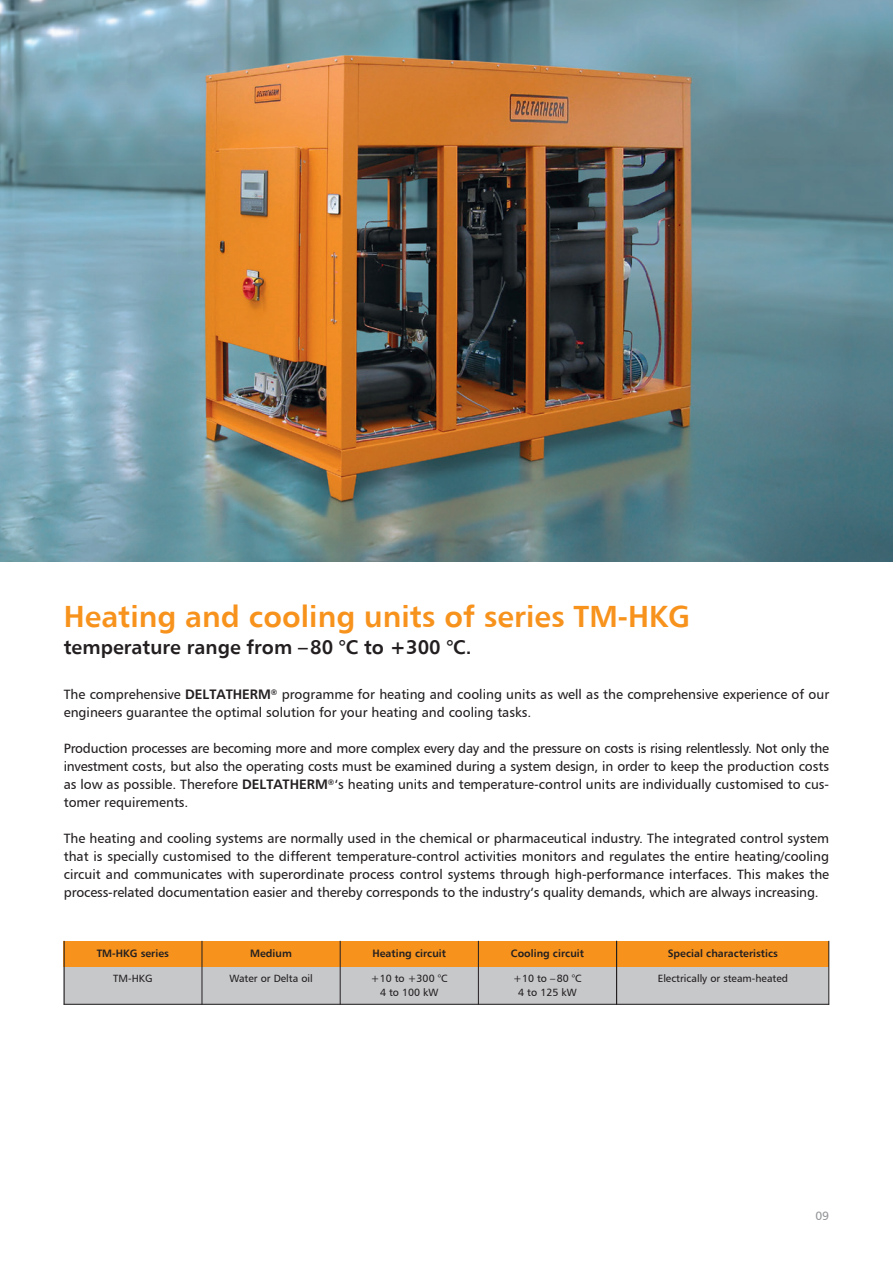
<style>
.page{position:relative;width:893px;height:1263px;background:#fff}
.page>*{position:absolute;margin:0;border:0;box-sizing:border-box;transform-origin:0 0}
.t1{font:30px "Humanist 777 BT Bold B";color:#f7931d}
.t2{font:19.5px "Humanist 777 BT Bold B";color:#231f20}
.t3{font:13.5px/18px "Humanist 777 BT Roman B";color:#231f20;text-align:justify}
.t4{font:12px "Humanist 777 BT Roman B";color:#939598}
.t5{font:10.5px "Humanist 777 BT Roman B";color:#231f20}
.t6{font:10.5px "Humanist 777 BT Bold B";color:#231f20}
.s1{font-family:"Humanist 777 BT Bold B"}
</style>
<div class="page">
<img style="left:1px;top:0;width:892px;height:561px">
<img style="left:0;top:0;width:1px;height:561px">
<div style="left:64px;top:966px;width:765px;height:39px;background:#c7c8ca"></div>
<div style="left:64px;top:941px;width:765px;height:25px;background:#f7931d"></div>
<hr style="left:64px;top:941px;width:1px;height:64px;background:#231f20">
<hr style="left:202px;top:941px;width:1px;height:64px;background:#231f20">
<hr style="left:340px;top:941px;width:1px;height:64px;background:#231f20">
<hr style="left:478px;top:941px;width:1px;height:64px;background:#231f20">
<hr style="left:616px;top:941px;width:1px;height:64px;background:#231f20">
<hr style="left:828px;top:941px;width:1px;height:64px;background:#231f20">
<hr style="left:64px;top:1004px;width:765px;height:1px;background:#231f20">
<h1 class="t1" style="left:64px;top:597px;width:628px">Heating and cooling units of series TM-HKG</h1>
<h2 class="t2" style="left:64px;top:634px;width:409px">temperature range from –80 °C to +300 °C.</h2>
<p class="t3" style="left:64px;top:685px;width:767px">The comprehensive <span class="s1">DELTATHERM</span><sup>®</sup> programme for heating and cooling units as well as the comprehensive experience of our engineers guarantee the optimal solution for your heating and cooling tasks.</p>
<p class="t3" style="left:64px;top:739px;width:767px">Production processes are becoming more and more complex every day and the pressure on costs is rising relentlessly. Not only the investment costs, but also the operating costs must be examined during a system design, in order to keep the production costs as low as possible. Therefore <span class="s1">DELTATHERM</span><sup>®</sup>‘s heating units and temperature-control units are individually customised to cus&shy;tomer requirements.</p>
<p class="t3" style="left:64px;top:829px;width:767px">The heating and cooling systems are normally used in the chemical or pharmaceutical industry. The integrated control system that is specially customised to the different temperature-control activities monitors and regulates the entire heating/cooling circuit and communicates with superordinate process control systems through high-performance interfaces. This makes the process-related documentation easier and thereby corresponds to the industry‘s quality demands, which are always increasing.</p>
<p class="t6" style="left:97px;top:947px;width:74px">TM-HKG series</p>
<p class="t6" style="left:250px;top:947px;width:43px">Medium</p>
<p class="t6" style="left:372px;top:947px;width:75px">Heating circuit</p>
<p class="t6" style="left:511px;top:947px;width:75px">Cooling circuit</p>
<p class="t6" style="left:668px;top:947px;width:112px">Special characteristics</p>
<p class="t5" style="left:113px;top:972px;width:41px">TM-HKG</p>
<p class="t5" style="left:229px;top:972px;width:85px">Water or Delta oil</p>
<p class="t5" style="left:371px;top:972px;width:78px">+10 to +300 °C</p>
<p class="t5" style="left:513px;top:972px;width:70px">+10 to –80 °C</p>
<p class="t5" style="left:658px;top:972px;width:132px">Electrically or steam-heated</p>
<p class="t5" style="left:380px;top:986px;width:60px">4 to 100 kW</p>
<p class="t5" style="left:518px;top:986px;width:60px">4 to 125 kW</p>
<p class="t4" style="left:815px;top:1209px;width:15px">09</p>
</div>
